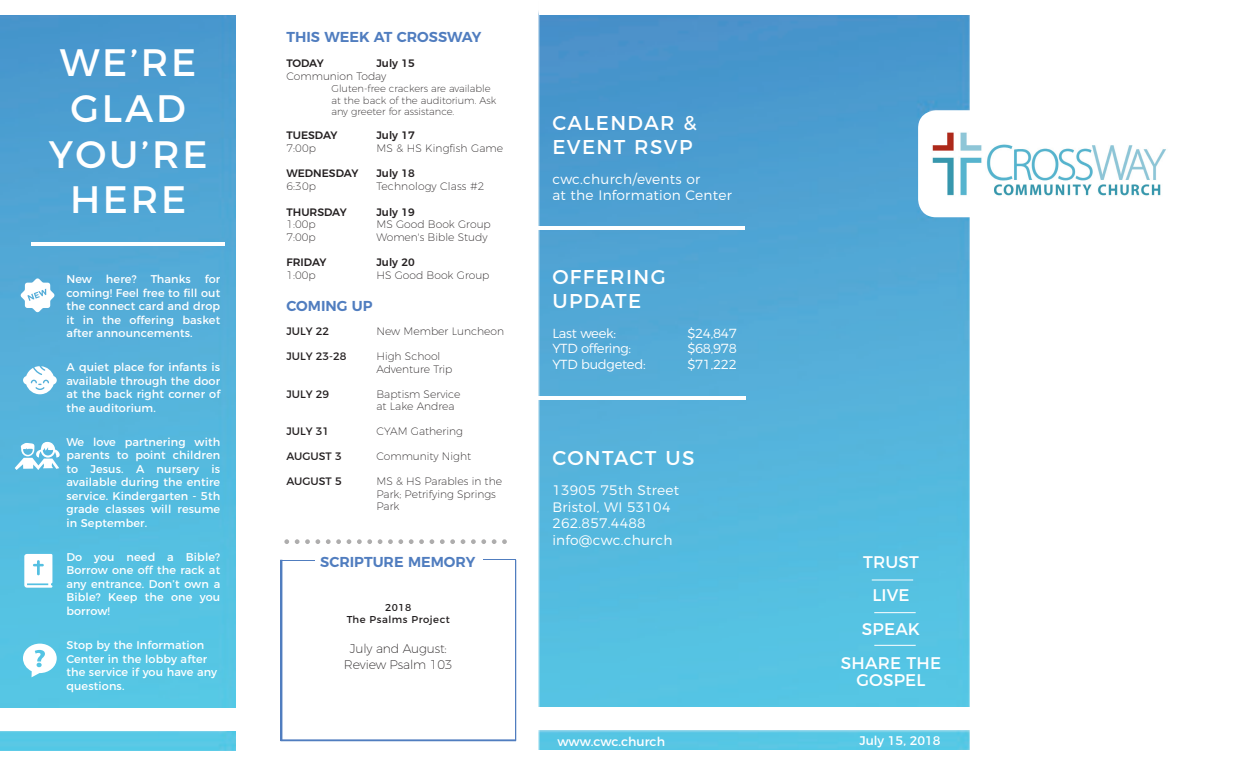
<style>
.page{position:relative;width:1260px;height:765px;background:#fff}
.page>*{position:absolute;margin:0;border:0;box-sizing:border-box;transform-origin:0 0}
.t1{font:38.25px "Montserrat";letter-spacing:.07em;color:#fff}
.t2{font:20px "Montserrat";letter-spacing:.07em;color:#fff}
.t3{font:16.88px/16.9px "Montserrat";letter-spacing:.01em;color:#fff;text-align:center}
.t4{font:600 14.38px "Montserrat";color:#507dbf}
.t5{font:300 13.75px/16.5px "Montserrat";letter-spacing:.02em;color:#fff}
.t6{font:300 13.12px "Montserrat";letter-spacing:-.02em;color:#fff}
.t7{font:200 12.5px "Montserrat";letter-spacing:-.01em;color:#231f20}
.t8{font:12.5px "Montserrat";color:#fff}
.t9{font:11.25px/13.5px "Montserrat";letter-spacing:.01em;color:#fff;text-align:justify}
.t10{font:200 10.75px/12.5px "Montserrat";color:#231f20}
.t11{font:500 10.75px "Montserrat";color:#231f20}
.t12{font:10.75px "Montserrat";color:#231f20}
.t13{font:200 10px/11.2px "Montserrat";color:#231f20}
.t14{font:10px "Montserrat";letter-spacing:.05em;color:#231f20}
</style>
<div class="page">
<img style="left:280px;top:11px;width:690px;height:739px">
<img style="left:0;top:15px;width:236px;height:736px">
<hr style="left:872px;top:580px;width:41px;height:1px;background:#fff">
<hr style="left:874px;top:612px;width:42px;height:1px;background:#fff">
<hr style="left:874px;top:645px;width:42px;height:1px;background:#fff">
<hr style="left:529px;top:226px;width:216px;height:4px;background:#fff">
<hr style="left:530px;top:396px;width:215px;height:4px;background:#fff">
<svg style="left:284px;top:539px;width:5px;height:5px"></svg>
<svg style="left:295px;top:539px;width:15px;height:5px"></svg>
<svg style="left:316px;top:539px;width:4px;height:5px"></svg>
<svg style="left:326px;top:539px;width:15px;height:5px"></svg>
<svg style="left:347px;top:539px;width:4px;height:5px"></svg>
<svg style="left:357px;top:539px;width:15px;height:5px"></svg>
<svg style="left:378px;top:539px;width:4px;height:5px"></svg>
<svg style="left:388px;top:539px;width:15px;height:5px"></svg>
<svg style="left:409px;top:539px;width:15px;height:5px"></svg>
<svg style="left:430px;top:539px;width:4px;height:5px"></svg>
<svg style="left:440px;top:539px;width:15px;height:5px"></svg>
<svg style="left:461px;top:539px;width:4px;height:5px"></svg>
<svg style="left:471px;top:539px;width:15px;height:5px"></svg>
<svg style="left:492px;top:539px;width:15px;height:5px"></svg>
<div style="left:281px;top:740px;width:235px;height:1px;border:1px solid #507dbf"></div>
<hr style="left:282px;top:560px;width:33px;height:1px;background:#507dbf">
<div style="left:281px;top:560px;width:1px;height:181px;border:1px solid #507dbf"></div>
<hr style="left:516px;top:560px;width:1px;height:180px;background:#507dbf">
<div style="left:515px;top:560px;width:1px;height:181px;border:1px solid #507dbf"></div>
<hr style="left:31px;top:242px;width:194px;height:4px;background:#fff">
<svg style="left:20px;top:278px;width:35px;height:34px"></svg>
<svg style="left:23px;top:644px;width:34px;height:33px"></svg>
<svg style="left:15px;top:442px;width:47px;height:28px"></svg>
<svg style="left:23px;top:366px;width:34px;height:28px"></svg>
<svg style="left:24px;top:554px;width:28px;height:34px"></svg>
<div style="left:918px;top:110px;width:233px;height:107px;background:#fff;border-radius:18px"></div>
<div style="left:0;top:709px;width:245px;height:22px;background:#fff"></div>
<div style="left:539px;top:708px;width:443px;height:22px;background:#fff"></div>
<div style="left:539px;top:0;width:433px;height:15px;background:#fff"></div>
<img style="left:932px;top:132px;width:234px;height:64px">
<hr style="left:483px;top:559px;width:33px;height:1px;background:#507dbf">
<p class="t1" style="left:60px;top:32px;width:138px">WE’RE</p>
<p class="t1" style="left:71px;top:77px;width:117px">GLAD</p>
<p class="t1" style="left:49px;top:123px;width:160px">YOU’RE</p>
<p class="t1" style="left:70px;top:169px;width:118px">HERE</p>
<p class="t9" style="left:66px;top:272px;width:155px">New here? Thanks for coming! Feel free to fill out the connect card and drop it in the offering basket after announcements.</p>
<p class="t9" style="left:66px;top:360px;width:155px">A quiet place for infants is available through the door at the back right corner of the auditorium.</p>
<p class="t9" style="left:66px;top:434px;width:155px">We love partnering with parents to point children to Jesus. A nursery is available during the entire service. Kindergarten - 5th grade classes will resume in September.</p>
<p class="t9" style="left:66px;top:549px;width:155px">Do you need a Bible?<br>Borrow one off the rack at any entrance. Don’t own a Bible? Keep the one you borrow!</p>
<p class="t9" style="left:66px;top:637px;width:152px;text-align:left">Stop by the Information<br>Center in the lobby after the service if you have any questions.</p>
<p class="t4" style="left:286px;top:25px;width:197px">THIS WEEK AT CROSSWAY</p>
<p class="t11" style="left:286px;top:55px;width:39px">TODAY</p>
<p class="t11" style="left:376px;top:55px;width:40px">July 15</p>
<p class="t10" style="left:286px;top:69px;width:101px">Communion Today</p>
<p class="t13" style="left:331px;top:82px;width:166px">Gluten-free crackers are available at the back of the auditorium. Ask</p>
<p class="t13" style="left:331px;top:105px;width:124px">any greeter for assistance.</p>
<p class="t11" style="left:286px;top:127px;width:53px">TUESDAY</p>
<p class="t11" style="left:376px;top:127px;width:40px">July 17</p>
<p class="t10" style="left:286px;top:141px;width:31px">7:00p</p>
<p class="t10" style="left:376px;top:141px;width:128px">MS &amp; HS Kingfish Game</p>
<p class="t11" style="left:286px;top:165px;width:73px">WEDNESDAY</p>
<p class="t11" style="left:376px;top:165px;width:40px">July 18</p>
<p class="t10" style="left:286px;top:179px;width:31px">6:30p</p>
<p class="t10" style="left:376px;top:179px;width:110px">Technology Class #2</p>
<p class="t11" style="left:286px;top:203px;width:62px">THURSDAY</p>
<p class="t11" style="left:376px;top:203px;width:40px">July 19</p>
<p class="t10" style="left:286px;top:217px;width:31px">1:00p</p>
<p class="t10" style="left:376px;top:217px;width:116px">MS Good Book Group</p>
<p class="t10" style="left:286px;top:230px;width:31px">7:00p</p>
<p class="t10" style="left:376px;top:230px;width:113px">Women's Bible Study</p>
<p class="t11" style="left:286px;top:254px;width:42px">FRIDAY</p>
<p class="t11" style="left:376px;top:254px;width:40px">July 20</p>
<p class="t10" style="left:286px;top:268px;width:31px">1:00p</p>
<p class="t10" style="left:376px;top:268px;width:115px">HS Good Book Group</p>
<p class="t4" style="left:286px;top:295px;width:88px">COMING UP</p>
<p class="t12" style="left:286px;top:323px;width:44px">JULY 22</p>
<p class="t10" style="left:376px;top:324px;width:129px">New Member Luncheon</p>
<p class="t12" style="left:286px;top:348px;width:62px">JULY 23-28</p>
<p class="t10" style="left:376px;top:349px;width:77px">High School<br>Adventure Trip</p>
<p class="t12" style="left:286px;top:385px;width:44px">JULY 29</p>
<p class="t10" style="left:376px;top:387px;width:85px">Baptism Service at Lake Andrea</p>
<p class="t12" style="left:286px;top:423px;width:44px">JULY 31</p>
<p class="t10" style="left:376px;top:424px;width:88px">CYAM Gathering</p>
<p class="t12" style="left:286px;top:448px;width:57px">AUGUST 3</p>
<p class="t10" style="left:376px;top:449px;width:96px">Community Night</p>
<p class="t12" style="left:286px;top:473px;width:57px">AUGUST 5</p>
<p class="t10" style="left:376px;top:474px;width:127px">MS &amp; HS Parables in the<br>Park; Petrifying Springs<br>Park</p>
<p class="t4" style="left:320px;top:550px;width:157px">SCRIPTURE MEMORY</p>
<p class="t14" style="left:385px;top:599px;width:28px">2018</p>
<p class="t14" style="left:347px;top:611px;width:105px">The Psalms Project</p>
<p class="t7" style="left:350px;top:639px;width:98px">July and August:</p>
<p class="t7" style="left:344px;top:655px;width:110px">Review Psalm 103</p>
<p class="t2" style="left:552px;top:107px;width:146px">CALENDAR &amp;</p>
<p class="t2" style="left:552px;top:131px;width:142px">EVENT RSVP</p>
<p class="t5" style="left:552px;top:169px;width:181px">cwc.church/events or<br>at the Information Center</p>
<p class="t2" style="left:552px;top:261px;width:115px">OFFERING</p>
<p class="t2" style="left:552px;top:285px;width:90px">UPDATE</p>
<p class="t6" style="left:552px;top:323px;width:65px">Last week:</p>
<p class="t6" style="left:687px;top:323px;width:51px">$24,847</p>
<p class="t6" style="left:552px;top:338px;width:80px">YTD offering:</p>
<p class="t6" style="left:687px;top:338px;width:51px">$68,978</p>
<p class="t6" style="left:552px;top:354px;width:95px">YTD budgeted:</p>
<p class="t6" style="left:687px;top:354px;width:51px">$71,222</p>
<p class="t2" style="left:552px;top:442px;width:144px">CONTACT US</p>
<p class="t5" style="left:552px;top:481px;width:128px">13905 75th Street</p>
<p class="t5" style="left:552px;top:497px;width:120px">Bristol, WI 53104</p>
<p class="t5" style="left:552px;top:514px;width:95px">262.857.4488</p>
<p class="t5" style="left:552px;top:530px;width:122px">info@cwc.church</p>
<p class="t8" style="left:557px;top:731px;width:109px">www.cwc.church</p>
<p class="t3" style="left:863px;top:552px;width:57px">TRUST</p>
<p class="t3" style="left:872px;top:586px;width:39px">LIVE</p>
<p class="t3" style="left:862px;top:619px;width:60px">SPEAK</p>
<p class="t3" style="left:841px;top:653px;width:102px">SHARE THE<br>GOSPEL</p>
<p class="t8" style="left:859px;top:731px;width:83px">July 15, 2018</p>
</div>
